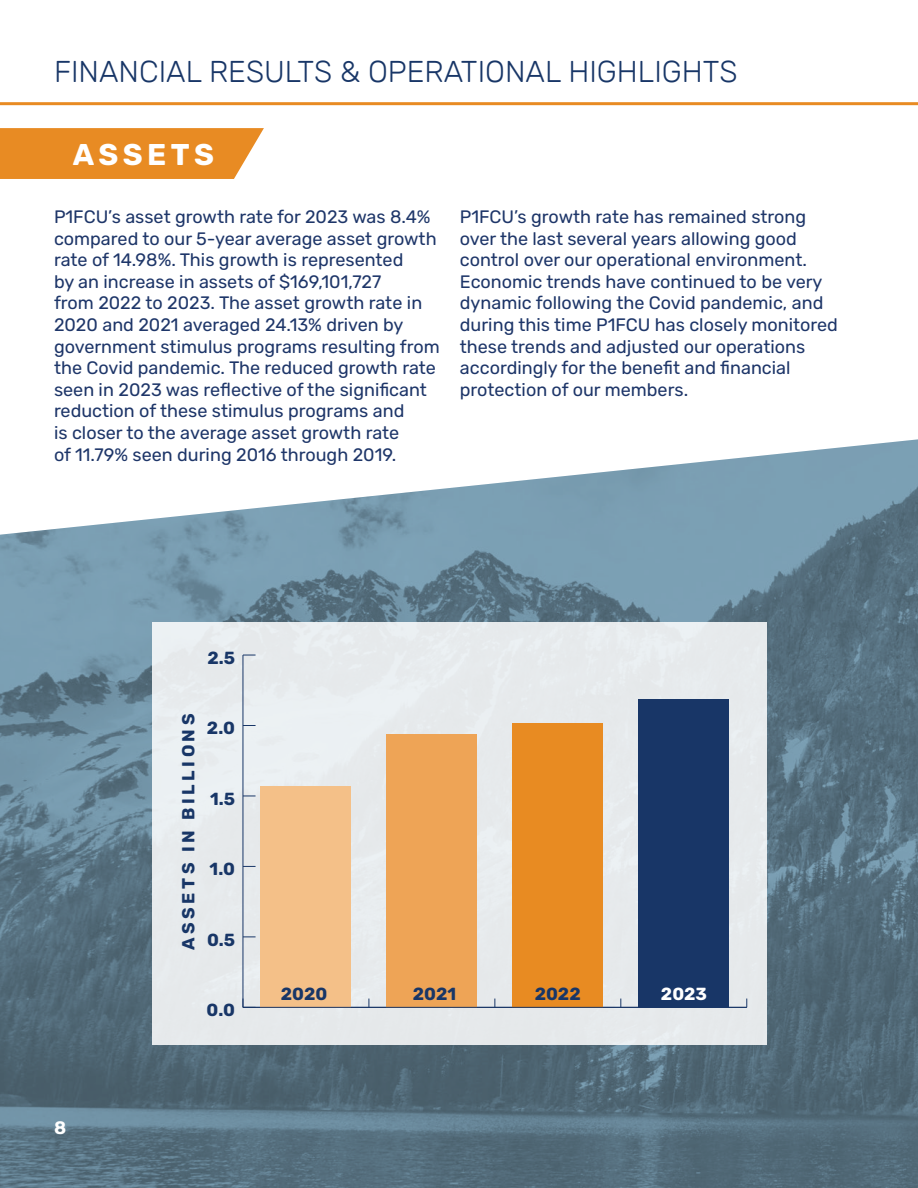
<style>
.page{position:relative;width:918px;height:1188px;background:#fff}
.page>*{position:absolute;margin:0;border:0;box-sizing:border-box;transform-origin:0 0}
.t1{font:300 30px "Rubik";color:#183667}
.t2{font:700 30px "Rubik";letter-spacing:.15em;color:#fff}
.t3{font:18px/21.6px "Rubik";color:#1e3669}
.t4{font:700 18px "Rubik";color:#fff}
.t5{font:700 17.55px "Rubik";letter-spacing:.2em;color:#183667}
.t6{font:700 17.55px "Rubik";color:#fff}
</style>
<div class="page">
<img style="left:0;top:439px;width:918px;height:749px">
<svg style="left:0;top:128px;width:264px;height:51px;background:#e9912f"></svg>
<div style="left:152px;top:622px;width:614px;height:423px;background:#e7eaec"></div>
<hr style="left:242px;top:655px;width:1px;height:352px;background:#183667">
<svg style="left:242px;top:999px;width:14px;height:9px"></svg>
<svg style="left:243px;top:936px;width:13px;height:1px"></svg>
<svg style="left:243px;top:866px;width:13px;height:1px"></svg>
<svg style="left:243px;top:796px;width:13px;height:1px"></svg>
<svg style="left:243px;top:725px;width:13px;height:1px"></svg>
<svg style="left:243px;top:655px;width:13px;height:1px"></svg>
<div style="left:261px;top:786px;width:90px;height:221px;background:#f4c088"></div>
<div style="left:387px;top:734px;width:90px;height:273px;background:#eea456"></div>
<div style="left:513px;top:723px;width:90px;height:284px;background:#e88b22"></div>
<div style="left:638px;top:699px;width:91px;height:308px;background:#183667"></div>
<hr style="left:243px;top:1007px;width:504px;height:1px;background:#183667">
<hr style="left:0;top:102px;width:918px;height:3px;background:#e88b23">
<h1 class="t1" style="left:54px;top:55px;width:685px">FINANCIAL RESULTS &amp; OPERATIONAL HIGHLIGHTS</h1>
<h1 class="t2" style="left:73px;top:137px;width:143px">ASSETS</h1>
<p class="t3" style="left:54px;top:206px;width:387px">P1FCU’s asset growth rate for 2023 was 8.4% compared to our 5-year average asset growth rate of 14.98%. This growth is represented<br>by an increase in assets of $169,101,727<br>from 2022 to 2023. The asset growth rate in 2020 and 2021 averaged 24.13% driven by government stimulus programs resulting from the Covid pandemic. The reduced growth rate seen in 2023 was reflective of the significant reduction of these stimulus programs and<br>is closer to the average asset growth rate<br>of 11.79% seen during 2016 through 2019.</p>
<p class="t3" style="left:460px;top:206px;width:380px">P1FCU’s growth rate has remained strong over the last several years allowing good control over our operational environment.<br>Economic trends have continued to be very dynamic following the Covid pandemic, and during this time P1FCU has closely monitored these trends and adjusted our operations accordingly for the benefit and financial protection of our members.</p>
<p class="t4" style="left:54px;top:1117px;width:14px">8</p>
<p class="t5" style="left:207px;top:648px;width:29px">2.5</p>
<p class="t5" style="left:179px;top:950px;width:237px;rotate:-90deg">ASSETS IN BILLIONS</p>
<p class="t5" style="left:207px;top:718px;width:30px">2.0</p>
<p class="t5" style="left:210px;top:789px;width:26px">1.5</p>
<p class="t5" style="left:210px;top:859px;width:27px">1.0</p>
<p class="t5" style="left:207px;top:930px;width:30px">0.5</p>
<p class="t5" style="left:207px;top:1000px;width:30px">0.0</p>
<p class="t5" style="left:281px;top:984px;width:48px">2020</p>
<p class="t5" style="left:413px;top:984px;width:45px">2021</p>
<p class="t5" style="left:535px;top:984px;width:48px">2022</p>
<p class="t6" style="left:661px;top:984px;width:48px">2023</p>
</div>
